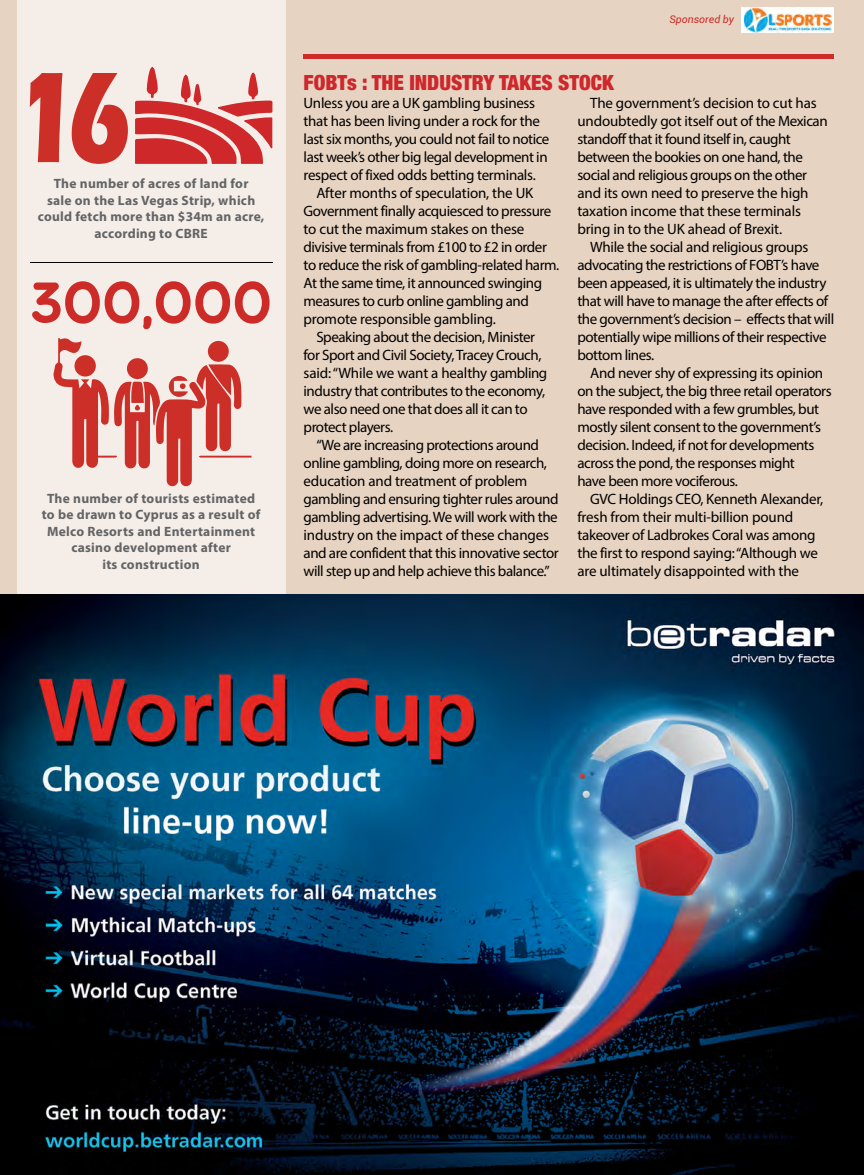
<style>
.page{position:relative;width:864px;height:1175px;background:#fff}
.page>*{position:absolute;margin:0;border:0;box-sizing:border-box;transform-origin:0 0}
.t1{font:58.5px "Multicolore";letter-spacing:-.01em;color:#cd2b28}
.t2{font:900 condensed 21px "Helvetica Neue LT Std";color:#ce272c}
.t3{font:15px/18px "Myriad Pro";letter-spacing:-.03em;color:#000}
.t4{font:15px "Myriad Pro";letter-spacing:-.01em;color:#000}
.t5{font:700 13.5px/16.5px "Myriad Pro";letter-spacing:.02em;color:#636466;text-align:center}
.t6{font:italic 10.5px "Roboto";color:#cd2b28}
</style>
<div class="page">
<div style="left:0;top:0;width:864px;height:1174px;background:#e7d3c1"></div>
<hr style="left:304px;top:54px;width:530px;height:4px;background:#cd2b28">
<div style="left:17px;top:0;width:269px;height:1174px;background:#f5eee8"></div>
<img style="left:0;top:594px;width:864px;height:580px">
<hr style="left:30px;top:262px;width:243px;height:1px;background:#000">
<svg style="left:54px;top:338px;width:197px;height:148px"></svg>
<svg style="left:30px;top:73px;width:98px;height:91px"></svg>
<svg style="left:135px;top:67px;width:138px;height:97px"></svg>
<svg style="left:742px;top:8px;width:92px;height:25px"></svg>
<img style="left:744px;top:8px;width:87px;height:25px">
<p class="t5" style="left:38px;top:175px;width:228px">The number of acres of land for<br>sale on the Las Vegas Strip, which could fetch more than $34m an acre, according to CBRE</p>
<h1 class="t1" style="left:30px;top:267px;width:244px">300,000</h1>
<p class="t5" style="left:42px;top:489px;width:220px">The number of tourists estimated to be drawn to Cyprus as a result of<br>Melco Resorts and Entertainment casino development after<br>its construction</p>
<h2 class="t2" style="left:304px;top:70px;width:312px">FOBTs : THE INDUSTRY TAKES STOCK</h2>
<p class="t6" style="left:670px;top:12px;width:66px">Sponsored by</p>
<p class="t3" style="left:304px;top:94px;width:233px">Unless you are a UK gambling business</p>
<p class="t3" style="left:304px;top:112px;width:238px">that has been living under a rock for the</p>
<p class="t3" style="left:304px;top:130px;width:247px">last six months, you could not fail to notice</p>
<p class="t3" style="left:304px;top:148px;width:246px">last week’s other big legal development in</p>
<p class="t3" style="left:304px;top:166px;width:234px">respect of fixed odds betting terminals.</p>
<p class="t4" style="left:316px;top:184px;width:219px">After months of speculation, the UK</p>
<p class="t3" style="left:304px;top:202px;width:249px">Government finally acquiesced to pressure</p>
<p class="t4" style="left:304px;top:220px;width:222px">to cut the maximum stakes on these</p>
<p class="t3" style="left:304px;top:238px;width:245px">divisive terminals from £100 to £2 in order</p>
<p class="t3" style="left:304px;top:256px;width:257px">to reduce the risk of gambling-related harm.</p>
<p class="t3" style="left:304px;top:274px;width:240px">At the same time, it announced swinging</p>
<p class="t3" style="left:304px;top:292px;width:227px">measures to curb online gambling and</p>
<p class="t4" style="left:304px;top:310px;width:194px">promote responsible gambling.</p>
<p class="t3" style="left:316px;top:328px;width:220px">Speaking about the decision, Minister</p>
<p class="t3" style="left:304px;top:346px;width:239px">for Sport and Civil Society, Tracey Crouch,</p>
<p class="t4" style="left:304px;top:364px;width:245px">said: “While we want a healthy gambling</p>
<p class="t3" style="left:304px;top:382px;width:243px">industry that contributes to the economy,</p>
<p class="t3" style="left:304px;top:400px;width:226px">we also need one that does all it can to</p>
<p class="t3" style="left:304px;top:418px;width:91px">protect players.</p>
<p class="t3" style="left:316px;top:436px;width:224px">“We are increasing protections around</p>
<p class="t3" style="left:304px;top:454px;width:245px">online gambling, doing more on research,</p>
<p class="t4" style="left:304px;top:472px;width:225px">education and treatment of problem</p>
<p class="t3" style="left:304px;top:490px;width:256px">gambling and ensuring tighter rules around</p>
<p class="t3" style="left:304px;top:508px;width:256px">gambling advertising. We will work with the</p>
<p class="t4" style="left:304px;top:526px;width:247px">industry on the impact of these changes</p>
<p class="t3" style="left:304px;top:544px;width:257px">and are confident that this innovative sector</p>
<p class="t3" style="left:304px;top:562px;width:248px">will step up and help achieve this balance.”</p>
<p class="t3" style="left:577px;top:94px;width:252px;text-indent:13px">The government’s decision to cut has undoubtedly got itself out of the Mexican standoff that it found itself in, caught between the bookies on one hand, the social and religious groups on the other and its own need to preserve the high taxation income that these terminals bring in to the UK ahead of Brexit.</p>
<p class="t3" style="left:577px;top:238px;width:258px;text-indent:13px">While the social and religious groups advocating the restrictions of FOBT’s have been appeased, it is ultimately the industry that will have to manage the after effects of the government’s decision – effects that will potentially wipe millions of their respective bottom lines.</p>
<p class="t3" style="left:577px;top:364px;width:256px;text-indent:13px">And never shy of expressing its opinion on the subject, the big three retail operators have responded with a few grumbles, but mostly silent consent to the government’s decision. Indeed, if not for developments across the pond, the responses might<br>have been more vociferous.</p>
<p class="t3" style="left:577px;top:490px;width:247px;text-indent:13px">GVC Holdings CEO, Kenneth Alexander, fresh from their multi-billion pound takeover of Ladbrokes Coral was among the first to respond saying: “Although we are ultimately disappointed with the</p>
</div>
